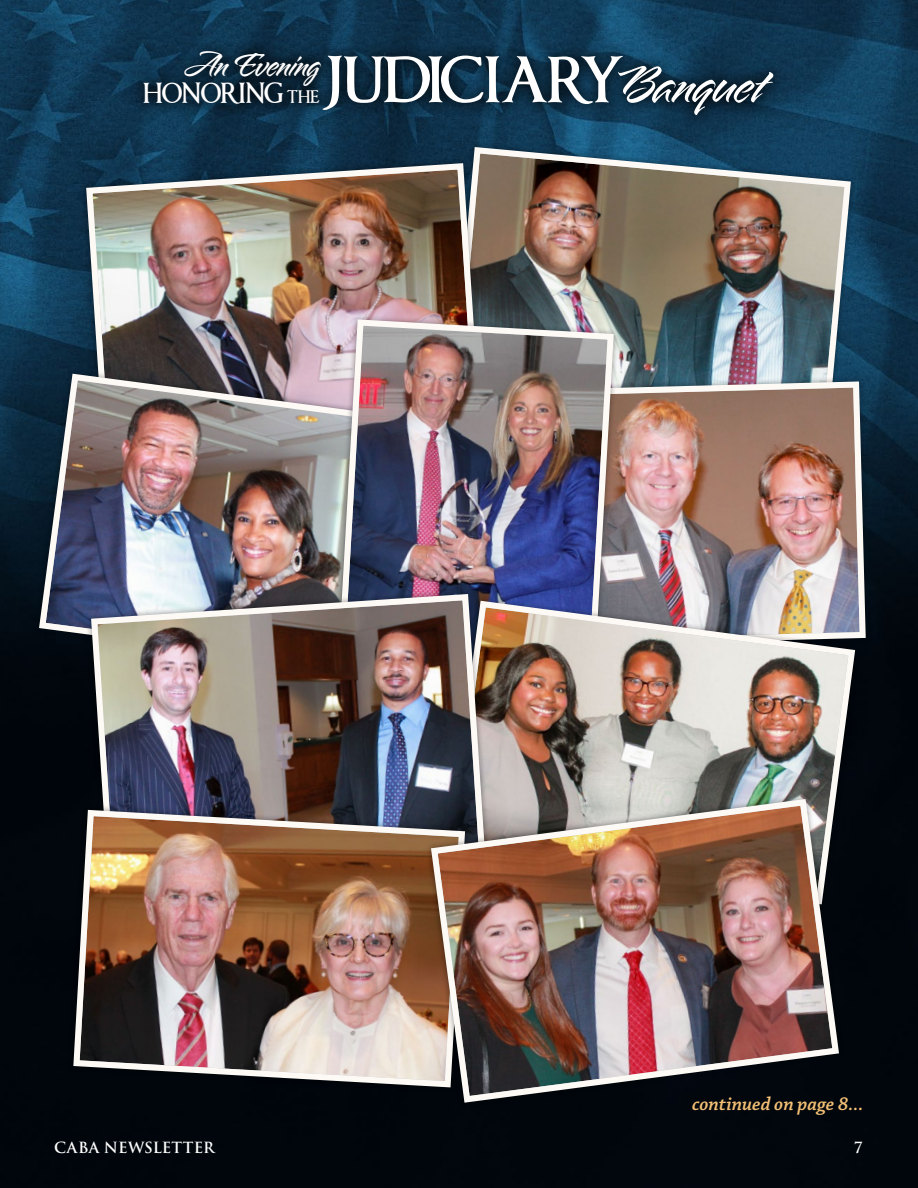
<style>
.page{position:relative;width:918px;height:1188px;background:#fff}
.page>*{position:absolute;margin:0;border:0;box-sizing:border-box;transform-origin:0 0}
.t1{font:700 55.35px "Imperator";letter-spacing:-.03em;color:#fff}
.t2{font:41.25px "LHF Alpine Script 1";letter-spacing:-.02em;color:#fff;scale:.95 1}
.t3{font:700 24.6px "Imperator";letter-spacing:-.025em;color:#fff;scale:.92 1}
.t4{font:italic 600 19.5px "Chaparral Pro";color:#f4c076}
.t5{font:700 15px "Trajan Pro";letter-spacing:.01em;color:#fff}
.s1{font-size:15.45px}
.s2{font-family:"LHF Alpine Script 2";font-weight:400;font-size:64.2px}
</style>
<div class="page">
<img style="left:0;top:0;width:918px;height:1188px">
<div style="left:129px;top:36px;width:659px;height:93px;background:#000;opacity:.75"></div>
<img style="left:448px;top:144px;width:406px;height:232px">
<img style="left:83px;top:160px;width:400px;height:208px">
<img style="left:620px;top:378px;width:249px;height:273px">
<img style="left:36px;top:370px;width:294px;height:311px">
<img style="left:333px;top:316px;width:284px;height:279px">
<img style="left:491px;top:597px;width:368px;height:311px">
<div style="left:85px;top:588px;width:406px;height:293px;background:#000;opacity:.39"></div>
<img style="left:88px;top:591px;width:400px;height:213px">
<div style="left:67px;top:804px;width:404px;height:290px;background:#000;opacity:.39"></div>
<img style="left:70px;top:807px;width:355px;height:284px">
<div style="left:425px;top:793px;width:420px;height:316px;background:#000;opacity:.39"></div>
<img style="left:428px;top:796px;width:414px;height:310px">
<h2 class="t2" style="left:182px;top:45px;width:146px">An Evening</h2>
<p class="t3" style="left:143px;top:82px;width:194px">HONORING <span class="s1">THE</span></p>
<h1 class="t1" style="left:321px;top:55px;width:445px">JUDICIARY<span class="s2">Banquet</span></h1>
<p class="t4" style="left:692px;top:1093px;width:173px">continued on page 8...</p>
<p class="t5" style="left:54px;top:1138px;width:162px">CABA NEWSLETTER</p>
<p class="t5" style="left:854px;top:1138px;width:10px">7</p>
</div>
